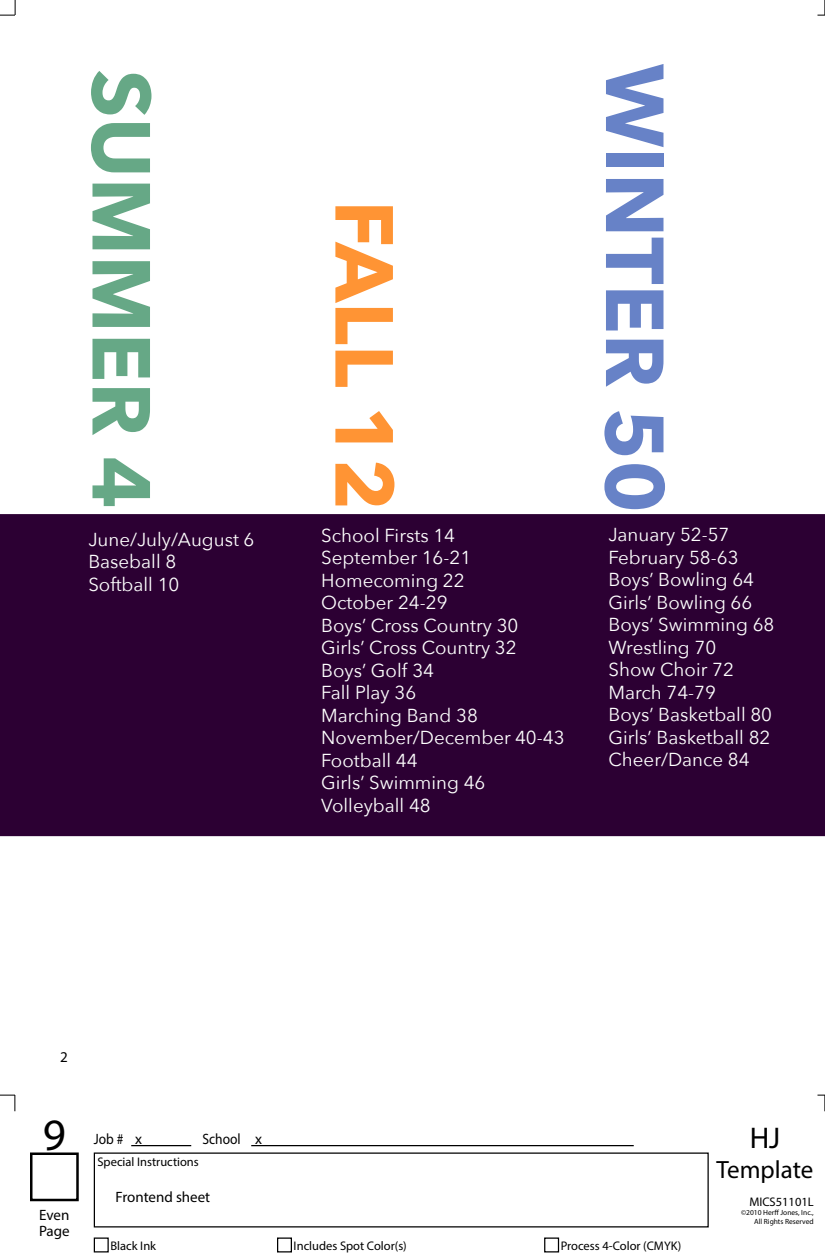
<style>
.page{position:relative;width:825px;height:1260px;background:#fff}
.page>*{position:absolute;margin:0;border:0;box-sizing:border-box;transform-origin:0 0}
.t1{font:700 81.25px "Avenir Next";color:#6782c7}
.t2{font:700 81.25px "Avenir Next";color:#66a886}
.t3{font:700 81.25px "Avenir Next";color:#ff9434}
.t4{font:45px "Myriad Pro";color:#000}
.t5{font:30px "Myriad Pro";color:#000}
.t6{font:25px "Myriad Pro";color:#000}
.t7{font:18.75px/22.5px "Avenir Next";color:#fff}
.t8{font:15px/15.6px "Myriad Pro";color:#000}
.t9{font:15px "Myriad Pro";color:#000;scale:.9 1}
.t10{font:12.5px "Myriad Pro";color:#000}
.t11{font:7.5px/9px "Myriad Pro";color:#000;text-align:right}
</style>
<div class="page">
<hr style="left:251px;top:1145px;width:383px;height:1px;background:#000">
<svg style="left:818px;top:0;width:7px;height:16px"></svg>
<svg style="left:0;top:0;width:16px;height:16px"></svg>
<svg style="left:0;top:1095px;width:16px;height:16px"></svg>
<svg style="left:818px;top:1095px;width:7px;height:16px"></svg>
<div style="left:30px;top:1152px;width:49px;height:49px;border:2px solid #000"></div>
<hr style="left:131px;top:1145px;width:60px;height:1px;background:#000">
<div style="left:94px;top:1238px;width:15px;height:14px;border:1px solid #000"></div>
<div style="left:277px;top:1238px;width:15px;height:14px;border:1px solid #000"></div>
<div style="left:544px;top:1238px;width:15px;height:14px;border:1px solid #000"></div>
<div style="left:0;top:514px;width:825px;height:322px;background:#2c0033"></div>
<h1 class="t2" style="left:191px;top:70px;width:441px;rotate:90deg">SUMMER 4</h1>
<h1 class="t3" style="left:434px;top:200px;width:312px;rotate:90deg">FALL 12</h1>
<h1 class="t1" style="left:705px;top:64px;width:450px;rotate:90deg">WINTER 50</h1>
<p class="t7" style="left:88px;top:527px;width:168px">June/July/August 6<br>Baseball 8<br>Softball 10</p>
<p class="t7" style="left:321px;top:523px;width:245px">School Firsts 14<br>September 16-21<br>Homecoming 22<br>October 24-29<br>Boys’ Cross Country 30<br>Girls’ Cross Country 32<br>Boys’ Golf 34<br>Fall Play 36<br>Marching Band 38<br>November/December 40-43<br>Football 44<br>Girls’ Swimming 46<br>Volleyball 48</p>
<p class="t7" style="left:608px;top:523px;width:167px">January 52-57<br>February 58-63<br>Boys’ Bowling 64<br>Girls’ Bowling 66<br>Boys’ Swimming 68<br>Wrestling 70<br>Show Choir 72<br>March 74-79<br>Boys’ Basketball 80<br>Girls’ Basketball 82<br>Cheer/Dance 84</p>
<p class="t8" style="left:60px;top:1049px;width:9px">2</p>
<h2 class="t4" style="left:43px;top:1107px;width:25px">9</h2>
<p class="t8" style="left:39px;top:1207px;width:32px">Even<br>Page</p>
<p class="t9" style="left:94px;top:1130px;width:34px">Job #</p>
<p class="t9" style="left:203px;top:1130px;width:44px">School</p>
<p class="t8" style="left:135px;top:1131px;width:8px">x</p>
<p class="t8" style="left:255px;top:1131px;width:8px">x</p>
<p class="t10" style="left:98px;top:1154px;width:103px">Special Instructions</p>
<p class="t8" style="left:116px;top:1189px;width:96px">Frontend sheet</p>
<p class="t10" style="left:110px;top:1238px;width:47px">Black Ink</p>
<p class="t10" style="left:294px;top:1238px;width:115px">Includes Spot Color(s)</p>
<p class="t10" style="left:561px;top:1238px;width:122px">Process 4-Color (CMYK)</p>
<h3 class="t5" style="left:750px;top:1119px;width:32px">HJ</h3>
<h3 class="t6" style="left:717px;top:1154px;width:98px">Template</h3>
<p class="t10" style="left:749px;top:1194px;width:66px">MICS51101L</p>
<p class="t11" style="left:741px;top:1208px;width:74px">©2010 Herff Jones, Inc.,<br>All Rights Reserved</p>
</div>
